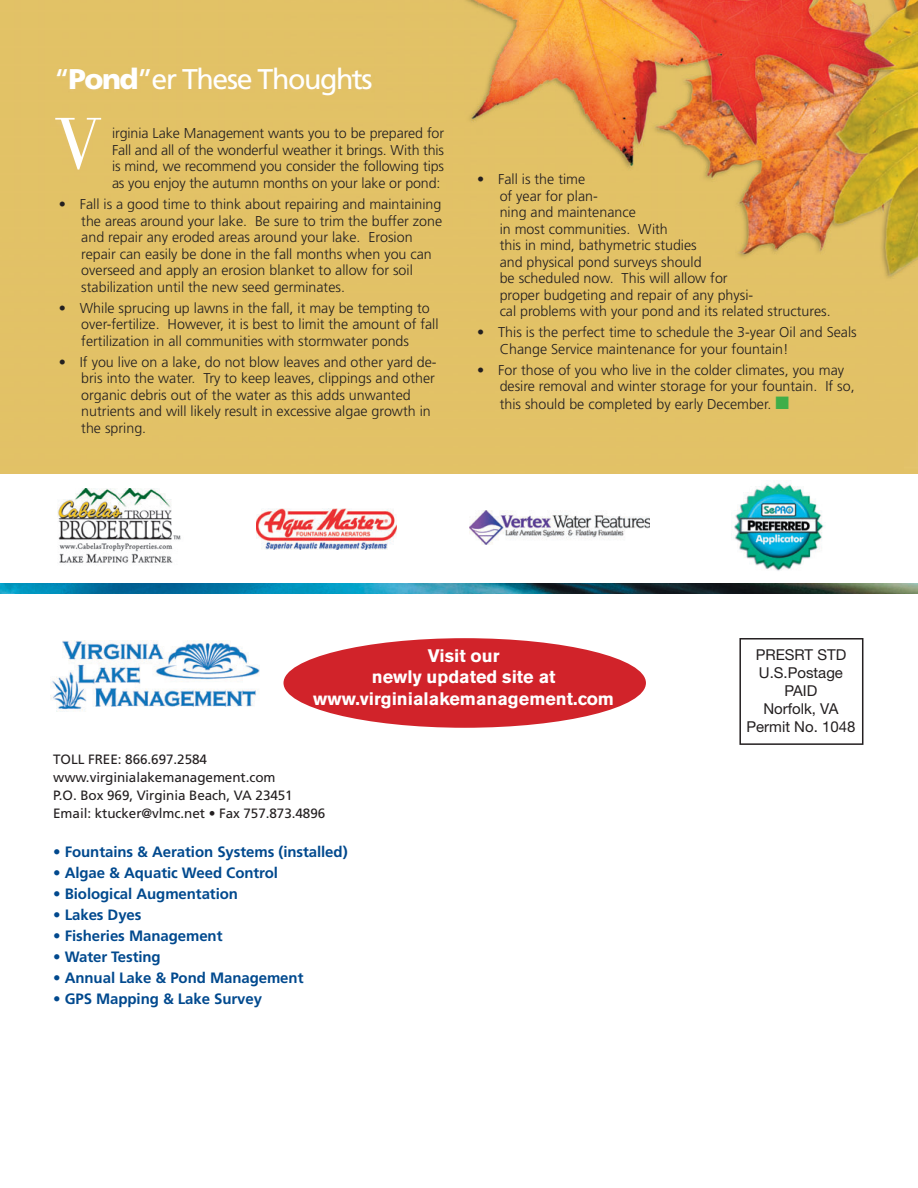
<style>
.page{position:relative;width:918px;height:1188px;background:#fff}
.page>*{position:absolute;margin:0;border:0;box-sizing:border-box;transform-origin:0 0}
.t1{font:76.95px "Capelli";color:#fff}
.t2{font:28.5px "Frutiger";letter-spacing:-.05em;color:#fff}
.t3{font:700 18px/21.6px "Akzidenz Grotesk BE";color:#fff;text-align:center}
.t4{font:700 15px "Frutiger";letter-spacing:-.005em;color:#01498e}
.t5{font:15px/18px "Helvetica Neue";color:#231f20;text-align:center}
.t6{font:300 14.25px/16.5px "Frutiger";color:#231f20}
.t7{font:13.5px/18px "Frutiger";letter-spacing:-.005em;color:#231f20}
.s1{font-weight:900}
.s2{color:#40ae49}
</style>
<div class="page">
<img style="left:57px;top:488px;width:124px;height:75px">
<img style="left:734px;top:481px;width:90px;height:90px">
<img style="left:256px;top:509px;width:140px;height:40px">
<img style="left:469px;top:510px;width:180px;height:34px">
<img style="left:0;top:0;width:918px;height:473px">
<div style="left:739px;top:638px;width:124px;height:107px;border:2px solid #231f20"></div>
<img style="left:0;top:583px;width:918px;height:11px">
<img style="left:51px;top:640px;width:209px;height:71px">
<div style="left:283px;top:638px;width:363px;height:90px;background:#d1232a;border-radius:50%"></div>
<h2 class="t2" style="left:54px;top:68px;width:320px">“<span class="s1">Pond</span>”er These Thoughts</h2>
<h1 class="t1" style="left:54px;top:111px;width:48px">V</h1>
<p class="t6" style="left:112px;top:126px;width:334px;text-align:justify">irginia Lake Management wants you to be prepared for Fall and all of the wonderful weather it brings. With this is mind, we recommend you consider the following tips as you enjoy the autumn months on your lake or pond:</p>
<p class="t6" style="left:81px;top:197px;width:362px;text-indent:-23px">• Fall is a good time to think about repairing and maintaining the areas around your lake. Be sure to trim the buffer zone and repair any eroded areas around your lake. Erosion repair can easily be done in the fall months when you can overseed and apply an erosion blanket to allow for soil stabilization until the new seed germinates.</p>
<p class="t6" style="left:81px;top:301px;width:359px;text-indent:-23px">• While sprucing up lawns in the fall, it may be tempting to over-fertilize. However, it is best to limit the amount of fall fertilization in all communities with stormwater ponds</p>
<p class="t6" style="left:81px;top:355px;width:357px;text-indent:-23px">• If you live on a lake, do not blow leaves and other yard de&shy;bris into the water. Try to keep leaves, clippings and other organic debris out of the water as this adds unwanted nutrients and will likely result in excessive algae growth in the spring.</p>
<p class="t6" style="left:500px;top:172px;width:332px;text-indent:-23px">• Fall is the time<br>of year for plan-<br>ning and maintenance<br>in most communities. With<br>this in mind, bathymetric studies<br>and physical pond surveys should<br>be scheduled now. This will allow for<br>proper budgeting and repair of any physi-<br>cal problems with your pond and its related structures.</p>
<p class="t6" style="left:500px;top:325px;width:359px;text-indent:-23px">• This is the perfect time to schedule the 3-year Oil and Seals<br>Change Service maintenance for your fountain!</p>
<p class="t6" style="left:500px;top:363px;width:356px;text-indent:-23px">• For those of you who live in the colder climates, you may desire removal and winter storage for your fountain. If so,</p>
<p class="t6" style="left:500px;top:397px;width:291px">this should be completed by early December. <span class="s2">■</span></p>
<p class="t3" style="left:313px;top:646px;width:302px">Visit our<br>newly updated site at www.virginialakemanagement.com</p>
<p class="t7" style="left:53px;top:752px;width:274px">TOLL FREE: 866.697.2584 www.virginialakemanagement.com<br>P.O. Box 969, Virginia Beach, VA 23451<br>Email: ktucker@vlmc.net • Fax 757.873.4896</p>
<p class="t4" style="left:53px;top:846px;width:296px">• Fountains &amp; Aeration Systems (installed)</p>
<p class="t4" style="left:53px;top:867px;width:226px">• Algae &amp; Aquatic Weed Control</p>
<p class="t4" style="left:53px;top:888px;width:186px">• Biological Augmentation</p>
<p class="t4" style="left:53px;top:909px;width:90px">• Lakes Dyes</p>
<p class="t4" style="left:53px;top:930px;width:171px">• Fisheries Management</p>
<p class="t4" style="left:53px;top:951px;width:109px">• Water Testing</p>
<p class="t4" style="left:53px;top:972px;width:252px">• Annual Lake &amp; Pond Management</p>
<p class="t4" style="left:53px;top:993px;width:210px">• GPS Mapping &amp; Lake Survey</p>
<p class="t5" style="left:746px;top:647px;width:110px">PRESRT STD<br>U.S.Postage<br>PAID<br>Norfolk, VA<br>Permit No. 1048</p>
</div>
